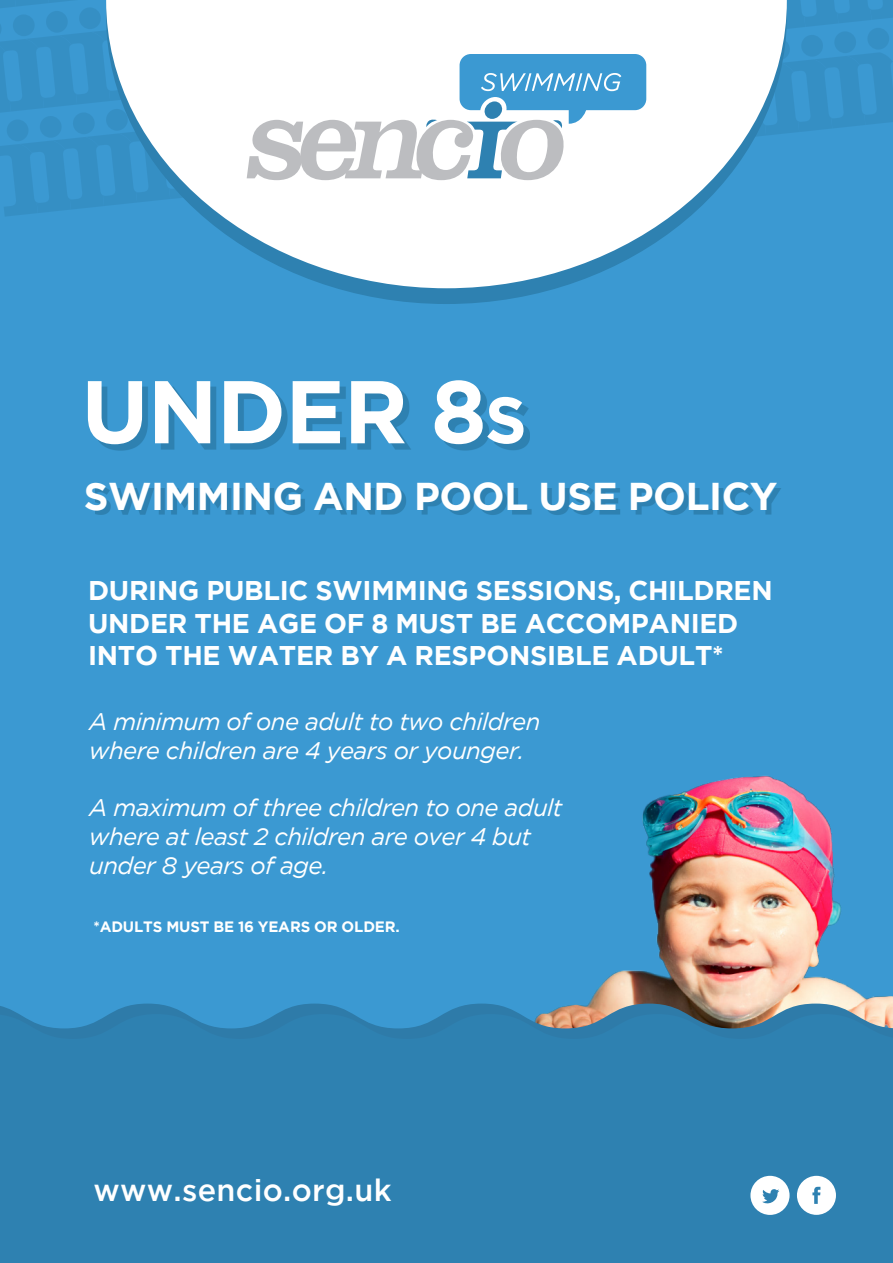
<style>
.page{position:relative;width:893px;height:1263px;background:#3b99d2}
.page>*{position:absolute;margin:0;border:0;box-sizing:border-box;transform-origin:0 0}
.t1{font:700 88.8px "Gotham";letter-spacing:-.01em;color:#fff}
.t2{font:700 38.7px "Gotham";letter-spacing:-.01em;color:#fff}
.t3{font:500 30.6px "Gotham";letter-spacing:.01em;color:#fff}
.t4{font:700 27px/32.4px "Gotham";letter-spacing:-.01em;color:#fff}
.t5{font:italic 24px/28.8px "Gotham";letter-spacing:-.025em;color:#fff}
.t6{font:700 15px "Gotham";letter-spacing:-.01em;color:#fff}
.s1{font-size:65.4px}
</style>
<div class="page">
<img style="left:589px;top:775px;width:304px;height:228px">
<svg style="left:0;top:1003px;width:893px;height:11px"></svg>
<div style="left:0;top:1014px;width:893px;height:249px;background:#2e81b1"></div>
<svg style="left:336px;top:288px;width:221px;height:16px;fill:#2e81b1"></svg>
<svg style="left:204px;top:217px;width:485px;height:71px;fill:#fff"></svg>
<svg style="left:0;top:0;width:893px;height:217px"></svg>
<svg style="left:94px;top:386px;width:436px;height:64px"></svg>
<svg style="left:95px;top:488px;width:686px;height:27px"></svg>
<svg style="left:750px;top:1176px;width:40px;height:39px;background:#bad5e5"></svg>
<div style="left:797px;top:1176px;width:39px;height:39px;background:#fff;border-radius:50%"></div>
<svg style="left:812px;top:1187px;width:8px;height:17px"></svg>
<p class="t1" style="left:81px;top:360px;width:447px">UNDER 8<span class="s1">S</span></p>
<p class="t2" style="left:84px;top:474px;width:695px">SWIMMING AND POOL USE POLICY</p>
<p class="t4" style="left:88px;top:574px;width:686px">DURING PUBLIC SWIMMING SESSIONS, CHILDREN<br>UNDER THE AGE OF 8 MUST BE ACCOMPANIED<br>INTO THE WATER BY A RESPONSIBLE ADULT*</p>
<p class="t5" style="left:89px;top:707px;width:453px">A minimum of one adult to two children where children are 4 years or younger.</p>
<p class="t5" style="left:89px;top:793px;width:475px">A maximum of three children to one adult where at least 2 children are over 4 but under 8 years of age.</p>
<p class="t6" style="left:94px;top:918px;width:308px">*ADULTS MUST BE 16 YEARS OR OLDER.</p>
<p class="t3" style="left:94px;top:1172px;width:300px">www.sencio.org.uk</p>
</div>
